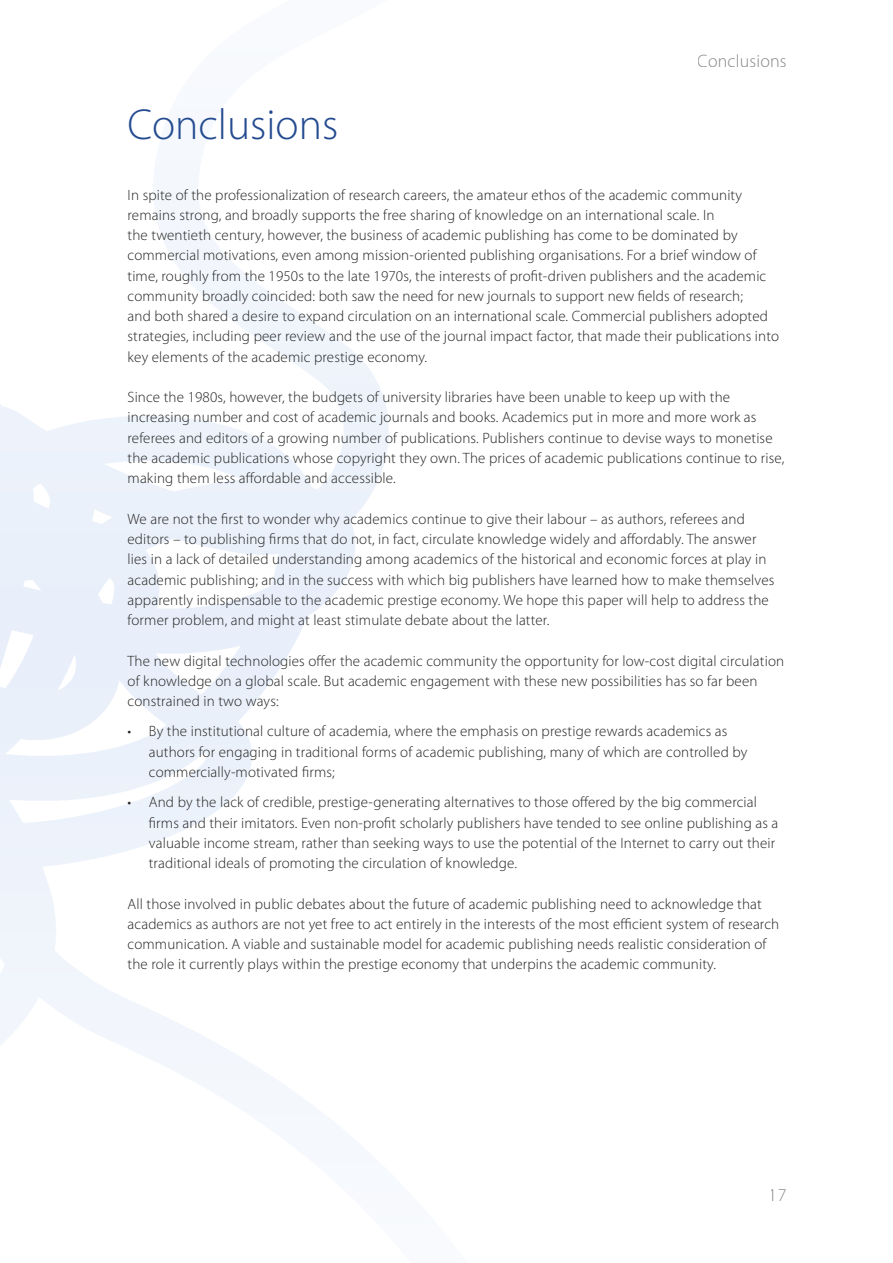
<style>
.page{position:relative;width:893px;height:1263px;background:#fff}
.page>*{position:absolute;margin:0;border:0;box-sizing:border-box;transform-origin:0 0}
.Head{font:300 43.5px "Myriad Pro";color:#244b90}
.t1{font:300 18px "Myriad Pro";letter-spacing:.01em;color:#868686}
.t2{font:300 15px/20.2px "Myriad Pro";letter-spacing:.01em;color:#222221}
</style>
<div class="page">
<p class="Head" style="left:128px;top:98px;width:212px">Conclusions</p>
<p class="t1" style="left:698px;top:50px;width:90px">Conclusions</p>
<p class="t2" style="left:128px;top:184px;width:653px">In spite of the professionalization of research careers, the amateur ethos of the academic community remains strong, and broadly supports the free sharing of knowledge on an international scale. In<br>the twentieth century, however, the business of academic publishing has come to be dominated by commercial motivations, even among mission-oriented publishing organisations. For a brief window of time, roughly from the 1950s to the late 1970s, the interests of profit-driven publishers and the academic community broadly coincided: both saw the need for new journals to support new fields of research;<br>and both shared a desire to expand circulation on an international scale. Commercial publishers adopted strategies, including peer review and the use of the journal impact factor, that made their publications into key elements of the academic prestige economy.</p>
<p class="t2" style="left:128px;top:387px;width:658px">Since the 1980s, however, the budgets of university libraries have been unable to keep up with the increasing number and cost of academic journals and books. Academics put in more and more work as referees and editors of a growing number of publications. Publishers continue to devise ways to monetise the academic publications whose copyright they own. The prices of academic publications continue to rise, making them less affordable and accessible.</p>
<p class="t2" style="left:128px;top:508px;width:648px">We are not the first to wonder why academics continue to give their labour – as authors, referees and editors – to publishing firms that do not, in fact, circulate knowledge widely and affordably. The answer lies in a lack of detailed understanding among academics of the historical and economic forces at play in academic publishing; and in the success with which big publishers have learned how to make themselves apparently indispensable to the academic prestige economy. We hope this paper will help to address the former problem, and might at least stimulate debate about the latter.</p>
<p class="t2" style="left:128px;top:650px;width:658px">The new digital technologies offer the academic community the opportunity for low-cost digital circulation of knowledge on a global scale. But academic engagement with these new possibilities has so far been constrained in two ways:</p>
<p class="t2" style="left:149px;top:721px;width:600px;text-indent:-21px">• By the institutional culture of academia, where the emphasis on prestige rewards academics as authors for engaging in traditional forms of academic publishing, many of which are controlled by commercially-motivated firms;</p>
<p class="t2" style="left:149px;top:792px;width:631px;text-indent:-21px">• And by the lack of credible, prestige-generating alternatives to those offered by the big commercial firms and their imitators. Even non-profit scholarly publishers have tended to see online publishing as a valuable income stream, rather than seeking ways to use the potential of the Internet to carry out their traditional ideals of promoting the circulation of knowledge.</p>
<p class="t2" style="left:128px;top:893px;width:653px">All those involved in public debates about the future of academic publishing need to acknowledge that academics as authors are not yet free to act entirely in the interests of the most efficient system of research communication. A viable and sustainable model for academic publishing needs realistic consideration of the role it currently plays within the prestige economy that underpins the academic community.</p>
<p class="t1" style="left:769px;top:1184px;width:19px">17</p>
</div>
